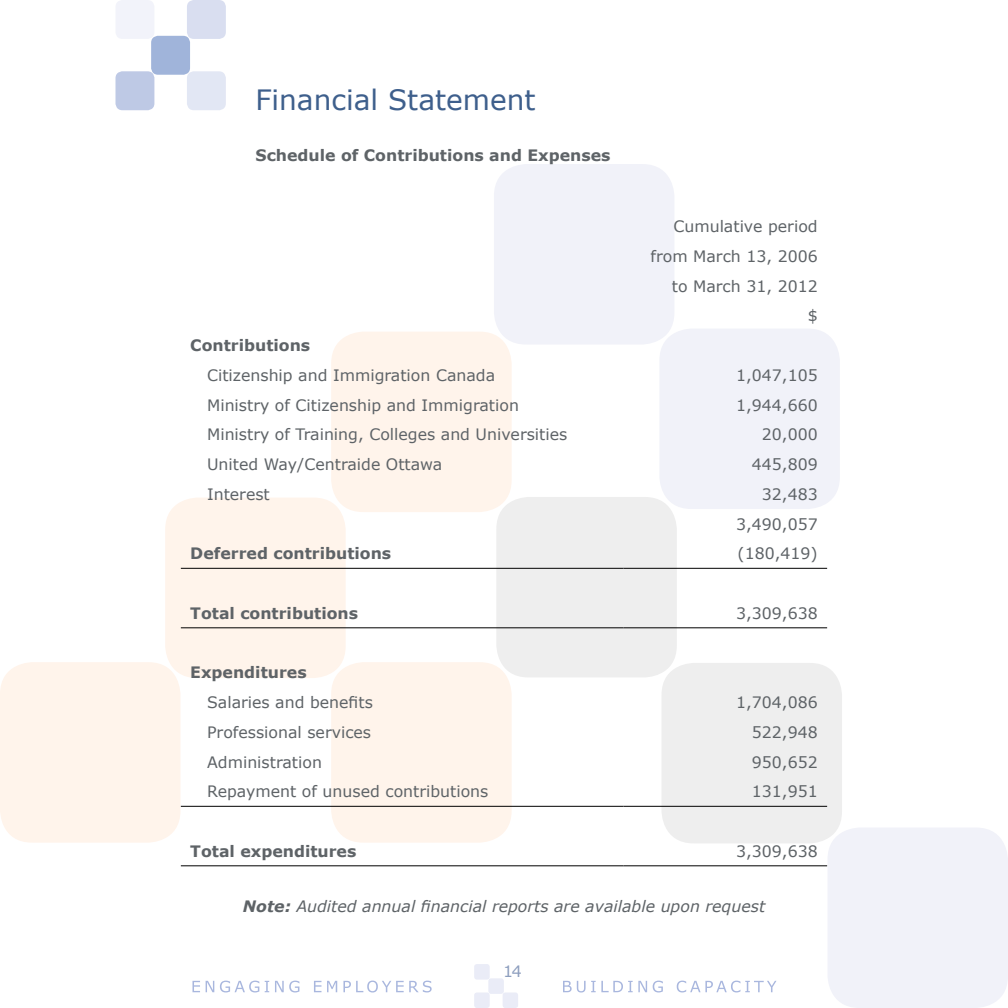
<style>
.page{position:relative;width:1008px;height:1008px;background:#fff}
.page>*{position:absolute;margin:0;border:0;box-sizing:border-box;transform-origin:0 0}
.t1{font:28px "Verdana";color:#3e5f8c}
.t2{font:15.75px/29.8px "Verdana";color:#5e6367;text-align:right}
.t3{font:700 15.75px "Verdana";color:#5e6367}
.t4{font:italic 15.75px "Verdana";color:#5e6367}
.t5{font:15.75px "Verdana";color:#8d9ebe}
.s1{font-weight:700}
</style>
<div class="page">
<svg style="left:192px;top:964px;width:585px;height:44px"></svg>
<div style="left:187px;top:0;width:39px;height:39px;background:#d9def0;border-radius:7px"></div>
<div style="left:187px;top:71px;width:39px;height:39px;background:#e2e7f4;border-radius:7px"></div>
<div style="left:116px;top:0;width:38px;height:39px;background:#f2f3fa;border-radius:7px"></div>
<div style="left:116px;top:71px;width:38px;height:39px;background:#bec9e5;border-radius:7px"></div>
<div style="left:151px;top:36px;width:39px;height:39px;background:#a0b4da;border-radius:7px"></div>
<div style="left:331px;top:662px;width:181px;height:181px;background:#fff4eb;border-radius:32px"></div>
<div style="left:331px;top:332px;width:181px;height:180px;background:#fff4eb;border-radius:32px"></div>
<div style="left:165px;top:498px;width:181px;height:180px;background:#fff4eb;border-radius:32px"></div>
<div style="left:0;top:662px;width:180px;height:181px;background:#fff4eb;border-radius:32px"></div>
<div style="left:828px;top:828px;width:180px;height:180px;background:#f1f2f9;border-radius:32px"></div>
<div style="left:659px;top:329px;width:181px;height:180px;background:#f1f2f9;border-radius:32px"></div>
<div style="left:662px;top:663px;width:180px;height:180px;background:#eee;border-radius:32px"></div>
<div style="left:496px;top:497px;width:181px;height:180px;background:#eee;border-radius:32px"></div>
<div style="left:494px;top:164px;width:180px;height:181px;background:#f1f2f9;border-radius:32px"></div>
<hr style="left:181px;top:568px;width:442px;height:1px;background:#000">
<hr style="left:623px;top:568px;width:204px;height:1px;background:#000">
<hr style="left:181px;top:627px;width:442px;height:1px;background:#000">
<hr style="left:623px;top:627px;width:204px;height:1px;background:#000">
<hr style="left:181px;top:865px;width:442px;height:1px;background:#000">
<hr style="left:623px;top:865px;width:204px;height:1px;background:#000">
<hr style="left:181px;top:806px;width:442px;height:1px;background:#000">
<hr style="left:623px;top:806px;width:204px;height:1px;background:#000">
<h1 class="t1" style="left:256px;top:82px;width:282px">Financial Statement</h1>
<p class="t3" style="left:256px;top:145px;width:357px">Schedule of Contributions and Expenses</p>
<p class="t2" style="left:651px;top:212px;width:169px">Cumulative period from March 13, 2006 to March 31, 2012<br>$</p>
<p class="t3" style="left:190px;top:335px;width:121px">Contributions</p>
<p class="t2" style="left:207px;top:361px;width:290px">Citizenship and Immigration Canada</p>
<p class="t2" style="left:736px;top:361px;width:83px">1,047,105</p>
<p class="t2" style="left:207px;top:390px;width:313px">Ministry of Citizenship and Immigration</p>
<p class="t2" style="left:736px;top:390px;width:83px">1,944,660</p>
<p class="t2" style="left:207px;top:420px;width:362px">Ministry of Training, Colleges and Universities</p>
<p class="t2" style="left:762px;top:420px;width:57px">20,000</p>
<p class="t2" style="left:207px;top:450px;width:237px">United Way/Centraide Ottawa</p>
<p class="t2" style="left:752px;top:450px;width:67px">445,809</p>
<p class="t2" style="left:207px;top:480px;width:64px">Interest</p>
<p class="t2" style="left:736px;top:480px;width:83px">32,483<br>3,490,057</p>
<p class="t3" style="left:190px;top:543px;width:203px">Deferred contributions</p>
<p class="t2" style="left:738px;top:539px;width:82px">(180,419)</p>
<p class="t3" style="left:190px;top:603px;width:169px">Total contributions</p>
<p class="t2" style="left:736px;top:598px;width:83px">3,309,638</p>
<p class="t3" style="left:190px;top:663px;width:118px">Expenditures</p>
<p class="t2" style="left:207px;top:688px;width:167px">Salaries and benefits</p>
<p class="t2" style="left:736px;top:688px;width:83px">1,704,086</p>
<p class="t2" style="left:207px;top:718px;width:166px">Professional services</p>
<p class="t2" style="left:752px;top:718px;width:67px">522,948</p>
<p class="t2" style="left:207px;top:747px;width:116px">Administration</p>
<p class="t2" style="left:752px;top:747px;width:67px">950,652</p>
<p class="t2" style="left:207px;top:777px;width:283px">Repayment of unused contributions</p>
<p class="t2" style="left:752px;top:777px;width:67px">131,951</p>
<p class="t3" style="left:190px;top:841px;width:168px">Total expenditures</p>
<p class="t2" style="left:736px;top:836px;width:83px">3,309,638</p>
<p class="t4" style="left:243px;top:896px;width:524px"><span class="s1">Note:</span> Audited annual financial reports are available upon request</p>
<p class="t5" style="left:503px;top:961px;width:20px">14</p>
</div>
